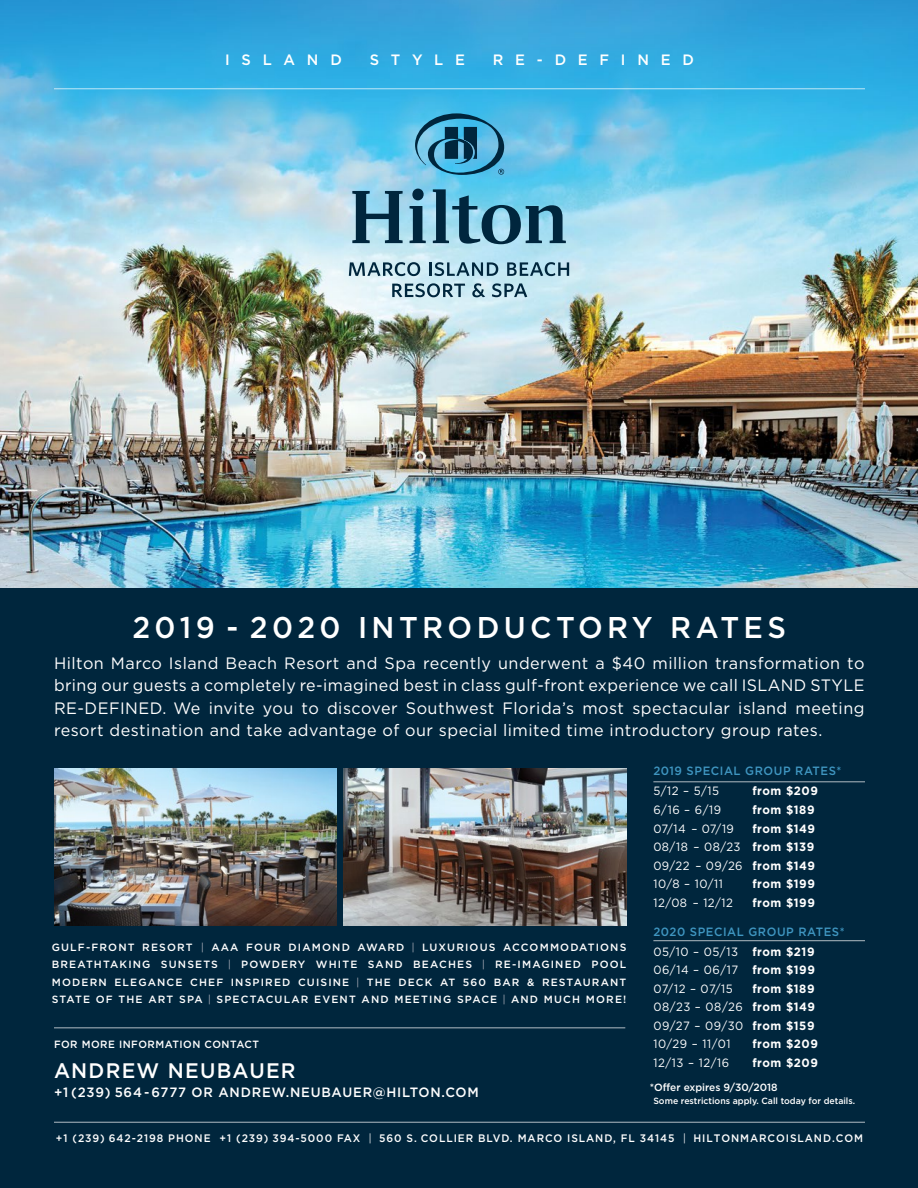
<style>
.page{position:relative;width:918px;height:1188px;background:#fff}
.page>*{position:absolute;margin:0;border:0;box-sizing:border-box;transform-origin:0 0}
.t1{font:500 30px "Gotham";letter-spacing:.15em;color:#fff}
.t2{font:500 21px "Gotham";letter-spacing:.06em;color:#fff}
.t3{font:16.5px/22.5px "Gotham";letter-spacing:.03em;color:#fff;text-align:justify}
.t4{font:500 15px "Gotham";letter-spacing:.8em;color:#fff}
.t5{font:500 13.5px "Gotham";letter-spacing:.06em;color:#fff}
.t6{font:12px/18.6px "Gotham";letter-spacing:.05em;color:#fff;text-align:justify;scale:.95 1}
.t7{font:500 12px/20.1px "Gotham";letter-spacing:.05em;color:#3f96c1;scale:.95 1}
.t8{font:700 12px "Gotham";letter-spacing:.05em;color:#fff;scale:.95 1}
.t9{font:500 10.8px "Gotham";letter-spacing:.09em;color:#fff;scale:.95 1}
.t10{font:500 10.5px/17.2px "Gotham";letter-spacing:.05em;color:#fff;text-align:justify}
.t11{font:500 10.5px "Gotham";color:#fff}
.t12{font:500 9px "Gotham";color:#fff}
.s1{font-weight:700}
.s2{color:#b6b8c1}
.s3{font-weight:400;color:#fff}
.s4{font-weight:700;color:#fff}
</style>
<div class="page">
<img style="left:0;top:0;width:918px;height:589px">
<div style="left:0;top:589px;width:918px;height:599px;background:#00263d"></div>
<hr style="left:54px;top:1122px;width:811px;height:1px;background:#fff">
<hr style="left:54px;top:89px;width:811px;height:1px;background:#fff">
<svg style="left:415px;top:113px;width:89px;height:62px"></svg>
<svg style="left:352px;top:191px;width:51px;height:52px"></svg>
<svg style="left:410px;top:189px;width:16px;height:54px"></svg>
<svg style="left:433px;top:189px;width:133px;height:55px"></svg>
<svg style="left:349px;top:262px;width:71px;height:14px"></svg>
<hr style="left:429px;top:262px;width:3px;height:14px;background:#00263d">
<svg style="left:435px;top:262px;width:63px;height:14px"></svg>
<svg style="left:507px;top:262px;width:62px;height:14px"></svg>
<svg style="left:392px;top:283px;width:73px;height:14px"></svg>
<svg style="left:472px;top:283px;width:13px;height:14px"></svg>
<svg style="left:492px;top:283px;width:35px;height:14px"></svg>
<img style="left:54px;top:768px;width:283px;height:157px">
<img style="left:343px;top:768px;width:283px;height:157px">
<hr style="left:653px;top:782px;width:212px;height:1px;background:#fff">
<hr style="left:653px;top:940px;width:212px;height:1px;background:#fff">
<hr style="left:54px;top:1028px;width:571px;height:1px;background:#fff">
<p class="t4" style="left:225px;top:51px;width:118px">ISLAND</p>
<p class="t4" style="left:370px;top:51px;width:97px">STYLE</p>
<p class="t4" style="left:493px;top:51px;width:202px">RE-DEFINED</p>
<h1 class="t1" style="left:132px;top:611px;width:655px">2019 - 2020 INTRODUCTORY RATES</h1>
<p class="t3" style="left:54px;top:651px;width:812px">Hilton Marco Island Beach Resort and Spa recently underwent a $40 million transformation to bring our guests a completely re-imagined best in class gulf-front experience we call ISLAND STYLE RE-DEFINED. We invite you to discover Southwest Florida’s most spectacular island meeting resort destination and take advantage of our special limited time introductory group rates.</p>
<p class="t7" style="left:653px;top:761px;width:199px">2019 SPECIAL GROUP RATES*</p>
<p class="t6" style="left:653px;top:782px;width:71px">5/12 – 5/15</p>
<p class="t8" style="left:752px;top:784px;width:71px">from $209</p>
<p class="t6" style="left:653px;top:800px;width:73px">6/16 – 6/19</p>
<p class="t8" style="left:752px;top:803px;width:67px">from $189</p>
<p class="t6" style="left:653px;top:819px;width:86px">07/14 – 07/19</p>
<p class="t6" style="left:653px;top:819px;width:172px;text-indent:99px"><span class="s1">from $149<br></span>08/18 – 08/23 <span class="s1">from $139<br></span>09/22 – 09/26 <span class="s1">from $149<br></span>10/8 – 10/11</p>
<p class="t8" style="left:752px;top:877px;width:67px">from $199</p>
<p class="t10" style="left:52px;top:939px;width:576px">GULF-FRONT RESORT <span class="s2">|</span> AAA FOUR DIAMOND AWARD <span class="s2">|</span> LUXURIOUS ACCOMMODATIONS BREATHTAKING SUNSETS <span class="s2">|</span> POWDERY WHITE SAND BEACHES <span class="s2">|</span> RE-IMAGINED POOL MODERN ELEGANCE CHEF INSPIRED CUISINE <span class="s2">|</span> THE DECK AT 560 BAR &amp; RESTAURANT STATE OF THE ART SPA <span class="s2">|</span> SPECTACULAR EVENT AND MEETING SPACE <span class="s2">|</span> AND MUCH MORE!</p>
<p class="t10" style="left:54px;top:1035px;width:207px">FOR MORE INFORMATION CONTACT</p>
<p class="t2" style="left:54px;top:1059px;width:243px">ANDREW NEUBAUER</p>
<p class="t5" style="left:54px;top:1085px;width:426px">+1 (239) 564-6777 OR ANDREW.NEUBAUER@HILTON.COM</p>
<p class="t6" style="left:653px;top:893px;width:85px">12/08 – 12/12</p>
<p class="t8" style="left:752px;top:895px;width:67px">from $199</p>
<p class="t7" style="left:653px;top:921px;width:203px">2020 SPECIAL GROUP RATES*<br><span class="s3">05/10 – 05/13</span> <span class="s4">from $219</span></p>
<p class="t6" style="left:653px;top:961px;width:172px">06/14 – 06/17 <span class="s1">from $199<br></span>07/12 – 07/15</p>
<p class="t6" style="left:653px;top:979px;width:172px;text-indent:99px"><span class="s1">from $189<br></span>08/23 – 08/26 <span class="s1">from $149<br></span>09/27 – 09/30 <span class="s1">from $159<br></span>10/29 – 11/01</p>
<p class="t8" style="left:752px;top:1037px;width:71px">from $209</p>
<p class="t6" style="left:653px;top:1053px;width:81px">12/13 – 12/16</p>
<p class="t8" style="left:752px;top:1056px;width:71px">from $209</p>
<p class="t11" style="left:650px;top:1081px;width:129px">*Offer expires 9/30/2018</p>
<p class="t12" style="left:653px;top:1096px;width:203px">Some restrictions apply. Call today for details.</p>
<p class="t9" style="left:56px;top:1132px;width:851px">+1 (239) 642-2198 PHONE +1 (239) 394-5000 FAX | 560 S. COLLIER BLVD. MARCO ISLAND, FL 34145 | HILTONMARCOISLAND.COM</p>
</div>
